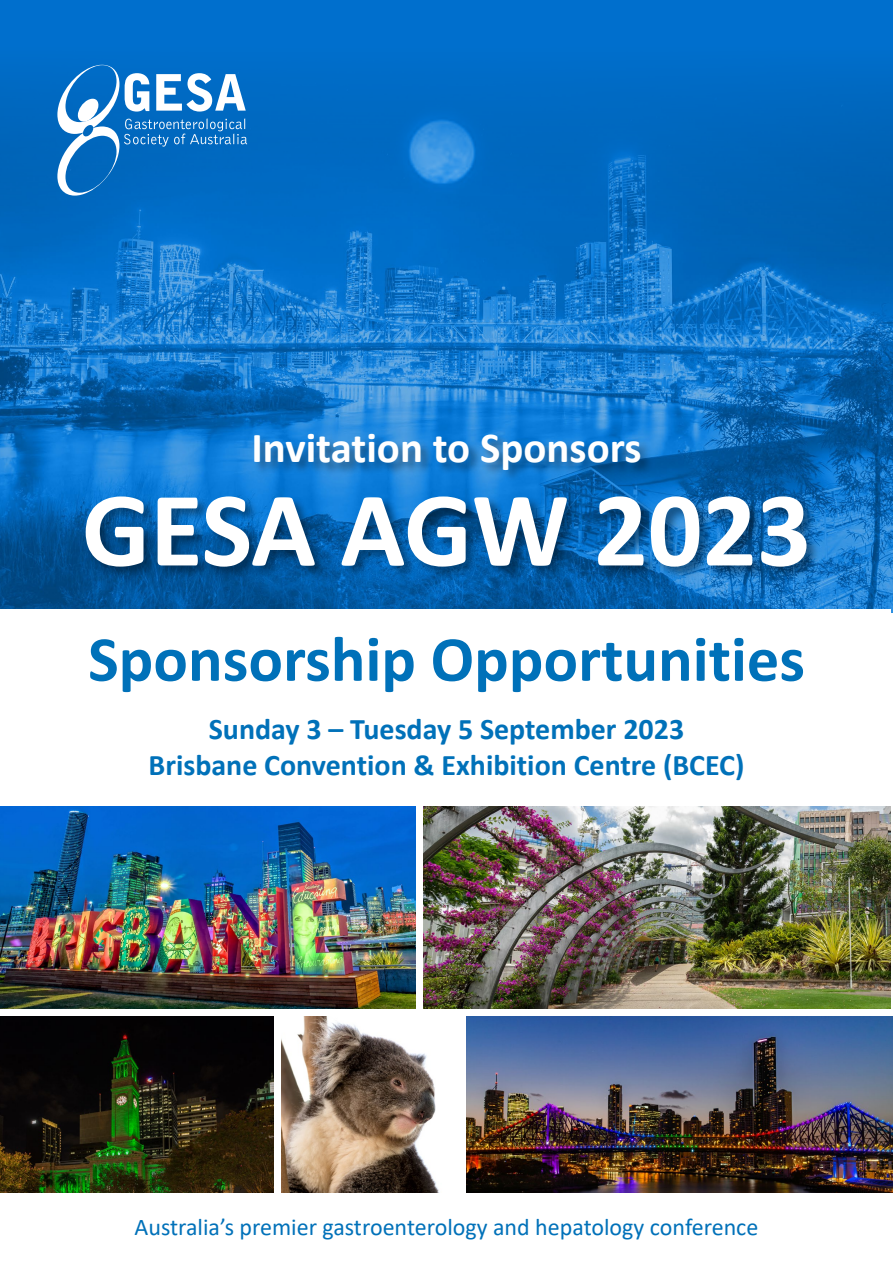
<style>
.page{position:relative;width:893px;height:1263px;background:#fff}
.page>*{position:absolute;margin:0;border:0;box-sizing:border-box;transform-origin:0 0}
.t1{font:700 107.4px "Calibri";color:#fff}
.t2{font:700 64.5px "Calibri";color:#0071b9}
.t3{font:700 42.9px "Calibri";color:#fff}
.t4{font:700 30px/36px "Calibri";color:#0071b9;text-align:center}
.t5{font:24px "Calibri";color:#0071b9}
</style>
<div class="page">
<img style="left:0;top:806px;width:416px;height:203px">
<img style="left:423px;top:806px;width:468px;height:203px">
<img style="left:0;top:1016px;width:893px;height:177px">
<img style="left:0;top:0;width:893px;height:613px">
<div style="left:0;top:609px;width:891px;height:7px;background:#fff"></div>
<div style="left:274px;top:1015px;width:7px;height:186px;background:#fff"></div>
<div style="left:459px;top:1016px;width:7px;height:185px;background:#fff"></div>
<div style="left:84px;top:433px;width:736px;height:147px;background:#000;opacity:.4"></div>
<svg style="left:57px;top:65px;width:190px;height:131px"></svg>
<h3 class="t3" style="left:251px;top:418px;width:392px">Invitation to Sponsors</h3>
<h1 class="t1" style="left:82px;top:454px;width:731px">GESA AGW 2023</h1>
<h2 class="t2" style="left:88px;top:614px;width:718px">Sponsorship Opportunities</h2>
<p class="t4" style="left:149px;top:710px;width:597px">Sunday 3 – Tuesday 5 September 2023<br>Brisbane Convention &amp; Exhibition Centre (BCEC)</p>
<p class="t5" style="left:135px;top:1211px;width:625px">Australia’s premier gastroenterology and hepatology conference</p>
</div>
